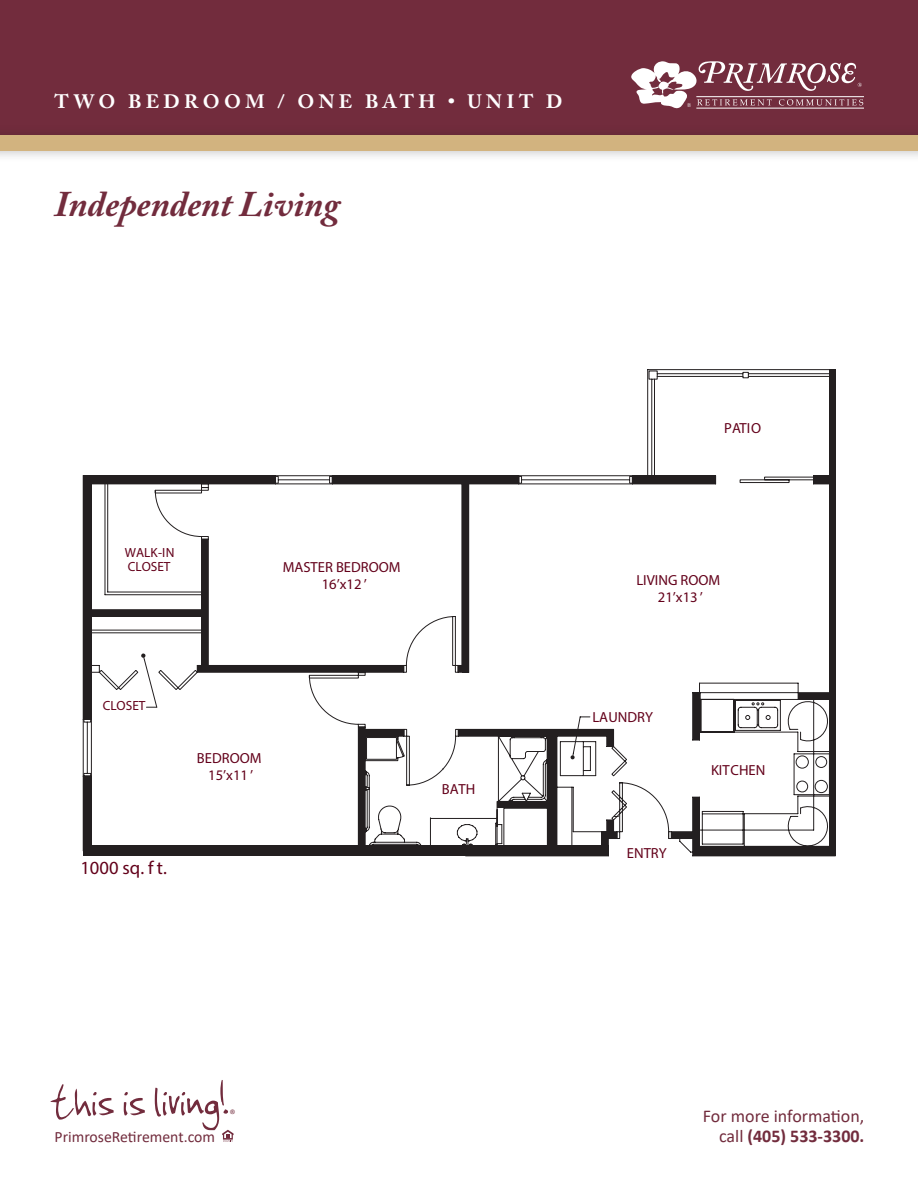
<style>
.page{position:relative;width:918px;height:1188px;background:#fff}
.page>*{position:absolute;margin:0;border:0;box-sizing:border-box;transform-origin:0 0}
.t1{font:55.95px "Jenkinsv 20";color:#722c3d}
.t2{font:italic 700 36px "Adobe Caslon Pro";color:#722c3d}
.t3{font:700 19.5px "Adobe Caslon";letter-spacing:.225em;color:#fff}
.t4{font:18.6px "Myriad Pro";color:#63001a}
.t5{font:18px/19.5px "Calibri";color:#722c3d;text-align:right}
.t6{font:15.75px "Calibri";color:#722c3d}
.t7{font:14.55px/17.5px "Myriad Pro";color:#63001a;text-align:center}
.t8{font:13.35px/13.4px "Myriad Pro";color:#63001a}
.t9{font:300 12.3px "Calibri";color:#722c3d}
.s1{font-weight:700}
</style>
<div class="page">
<div style="left:0;top:0;width:918px;height:149px;background:#722c3d"></div>
<div style="left:0;top:124px;width:918px;height:39px;background:#231f20;opacity:.3"></div>
<div style="left:0;top:136px;width:918px;height:15px;background:#d2b37f"></div>
<svg style="left:222px;top:1130px;width:12px;height:12px"></svg>
<hr style="left:696px;top:96px;width:168px;height:1px;background:#fff">
<hr style="left:696px;top:108px;width:168px;height:1px;background:#fff">
<svg style="left:631px;top:61px;width:232px;height:48px"></svg>
<svg style="left:465px;top:369px;width:371px;height:488px"></svg>
<svg style="left:82px;top:475px;width:748px;height:377px"></svg>
<hr style="left:83px;top:719px;width:1px;height:57px;background:#231f20">
<hr style="left:91px;top:719px;width:1px;height:57px;background:#231f20">
<hr style="left:278px;top:479px;width:52px;height:1px;background:#231f20">
<svg style="left:329px;top:476px;width:3px;height:8px"></svg>
<svg style="left:276px;top:476px;width:3px;height:8px"></svg>
<hr style="left:276px;top:484px;width:56px;height:1px;background:#231f20">
<hr style="left:276px;top:475px;width:56px;height:1px;background:#231f20">
<hr style="left:522px;top:479px;width:108px;height:1px;background:#231f20">
<svg style="left:519px;top:476px;width:3px;height:8px"></svg>
<svg style="left:629px;top:476px;width:3px;height:8px"></svg>
<hr style="left:519px;top:475px;width:113px;height:1px;background:#231f20">
<hr style="left:519px;top:484px;width:113px;height:1px;background:#231f20">
<div style="left:83px;top:476px;width:193px;height:8px;background:#231f20"></div>
<div style="left:332px;top:476px;width:187px;height:8px;background:#231f20"></div>
<div style="left:632px;top:476px;width:84px;height:8px;background:#231f20"></div>
<div style="left:814px;top:476px;width:21px;height:8px;background:#231f20"></div>
<div style="left:462px;top:484px;width:7px;height:188px;background:#231f20"></div>
<div style="left:458px;top:665px;width:8px;height:7px;background:#231f20"></div>
<div style="left:83px;top:484px;width:8px;height:235px;background:#231f20"></div>
<div style="left:83px;top:776px;width:8px;height:75px;background:#231f20"></div>
<div style="left:91px;top:610px;width:117px;height:7px;background:#231f20"></div>
<div style="left:202px;top:539px;width:6px;height:126px;background:#231f20"></div>
<div style="left:83px;top:846px;width:525px;height:10px;background:#231f20"></div>
<div style="left:358px;top:727px;width:7px;height:124px;background:#231f20"></div>
<div style="left:458px;top:729px;width:156px;height:7px;background:#231f20"></div>
<div style="left:607px;top:736px;width:7px;height:11px;background:#231f20"></div>
<div style="left:547px;top:735px;width:10px;height:114px;background:#231f20"></div>
<div style="left:602px;top:832px;width:6px;height:17px;background:#231f20"></div>
<div style="left:607px;top:820px;width:7px;height:19px;background:#231f20"></div>
<svg style="left:614px;top:832px;width:3px;height:7px"></svg>
<div style="left:830px;top:369px;width:6px;height:487px;background:#231f20"></div>
<div style="left:693px;top:846px;width:142px;height:10px;background:#231f20"></div>
<div style="left:693px;top:797px;width:6px;height:55px;background:#231f20"></div>
<div style="left:671px;top:832px;width:25px;height:7px;background:#231f20"></div>
<div style="left:693px;top:693px;width:6px;height:47px;background:#231f20"></div>
<div style="left:798px;top:693px;width:32px;height:6px;background:#231f20"></div>
<div style="left:497px;top:801px;width:52px;height:7px;background:#231f20"></div>
<svg style="left:98px;top:653px;width:361px;height:133px"></svg>
<p class="t3" style="left:55px;top:90px;width:509px">TWO BEDROOM / ONE BATH • UNIT D</p>
<p class="t2" style="left:55px;top:183px;width:287px">Independent Living</p>
<p class="t8" style="left:125px;top:546px;width:51px">WALK-IN<br>CLOSET</p>
<p class="t7" style="left:283px;top:558px;width:119px">MASTER BEDROOM<br>16’x12 ’</p>
<p class="t8" style="left:103px;top:699px;width:44px">CLOSET</p>
<p class="t7" style="left:197px;top:749px;width:66px">BEDROOM<br>15’x11 ’</p>
<p class="t4" style="left:80px;top:856px;width:88px">1000 sq. f t.</p>
<p class="t7" style="left:442px;top:780px;width:35px">BATH</p>
<p class="t7" style="left:724px;top:419px;width:38px">PATIO</p>
<p class="t7" style="left:636px;top:571px;width:85px">LIVING ROOM<br>21’x13 ’</p>
<p class="t7" style="left:592px;top:708px;width:62px">LAUNDRY</p>
<p class="t7" style="left:627px;top:844px;width:41px">ENTRY</p>
<p class="t7" style="left:711px;top:762px;width:56px">KITCHEN</p>
<h1 class="t1" style="left:49px;top:1071px;width:179px">this is living!</h1>
<p class="t9" style="left:230px;top:1106px;width:8px">®</p>
<p class="t5" style="left:703px;top:1106px;width:163px">For more information, call <span class="s1">(405) 533-3300.</span></p>
<p class="t6" style="left:55px;top:1126px;width:162px">PrimroseRetirement.com</p>
</div>
